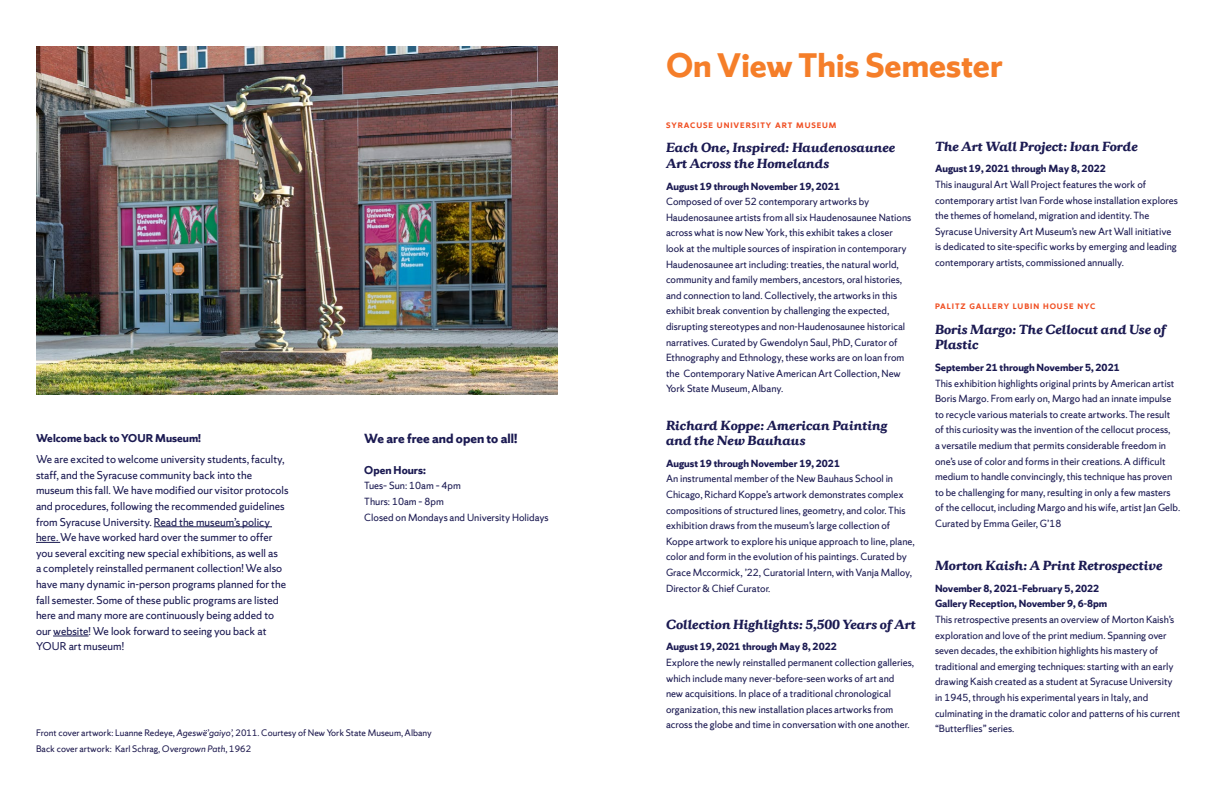
<style>
.page{position:relative;width:1224px;height:792px;background:#fff}
.page>*{position:absolute;margin:0;border:0;box-sizing:border-box;transform-origin:0 0}
.t1{font:700 36px "Sherman Sans";color:#f57e29}
.t2{font:italic 700 14px/15.6px "Sherman Serif";color:#1b1a52}
.t3{font:700 14px "Sherman Sans";color:#1b1a52}
.t4{font:12px/15.6px "Sherman Sans";color:#1b1a52}
.t5{font:700 12px "Sherman Sans";color:#1b1a52}
.t6{font:11px/15.6px "Sherman Sans";color:#1b1a52}
.t7{font:700 11px/15.6px "Sherman Sans";color:#1b1a52}
.t8{font:10px/16.8px "Sherman Sans";color:#201c50}
.t9{font:700 8.4px "Sherman Sans";letter-spacing:.105em;color:#f05125}
.s1{color:#1a1a52}
.s2{font-style:italic}
</style>
<div class="page">
<hr style="left:154px;top:526px;width:118px;height:1px;background:#1a1a52">
<svg style="left:36px;top:542px;width:24px;height:1px"></svg>
<hr style="left:53px;top:636px;width:36px;height:1px;background:#1a1a52">
<img style="left:36px;top:46px;width:522px;height:348px">
<p class="t5" style="left:36px;top:430px;width:167px">Welcome back to YOUR Museum!</p>
<p class="t4" style="left:36px;top:451px;width:254px">We are excited to welcome university students, faculty, staff, and the Syracuse community back into the museum this fall. We have modified our visitor protocols and procedures, following the recommended guidelines from Syracuse University. <span class="s1">Read the museum’s policy here.</span> We have worked hard over the summer to offer you several exciting new special exhibitions, as well as<br>a completely reinstalled permanent collection! We also have many dynamic in-person programs planned for the fall semester. Some of these public programs are listed here and many more are continuously being added to our <span class="s1">website</span>! We look forward to seeing you back at YOUR art museum!</p>
<p class="t3" style="left:364px;top:430px;width:155px">We are free and open to all!</p>
<p class="t5" style="left:364px;top:463px;width:63px">Open Hours:</p>
<p class="t6" style="left:364px;top:478px;width:186px">Tues– Sun: 10am – 4pm<br>Thurs: 10am – 8pm<br>Closed on Mondays and University Holidays</p>
<p class="t8" style="left:36px;top:724px;width:397px">Front cover artwork: Luanne Redeye, <span class="s2">Ageswë’gaiyo’,</span> 2011. Courtesy of New York State Museum, Albany<br>Back cover artwork: Karl Schrag, <span class="s2">Overgrown Path</span>, 1962</p>
<h1 class="t1" style="left:666px;top:43px;width:338px">On View This Semester</h1>
<p class="t9" style="left:666px;top:120px;width:172px">SYRACUSE UNIVERSITY ART MUSEUM</p>
<p class="t2" style="left:666px;top:140px;width:231px">Each One, Inspired: Haudenosaunee<br>Art Across the Homelands</p>
<p class="t7" style="left:666px;top:178px;width:176px">August 19 through November 19, 2021</p>
<p class="t6" style="left:666px;top:194px;width:247px">Composed of over 52 contemporary artworks by Haudenosaunee artists from all six Haudenosaunee Nations across what is now New York, this exhibit takes a closer look at the multiple sources of inspiration in contemporary Haudenosaunee art including: treaties, the natural world, community and family members, ancestors, oral histories, and connection to land. Collectively, the artworks in this exhibit break convention by challenging the expected, disrupting stereotypes and non-Haudenosaunee historical narratives. Curated by Gwendolyn Saul, PhD, Curator of Ethnography and Ethnology, these works are on loan from the Contemporary Native American Art Collection, New York State Museum, Albany.</p>
<p class="t2" style="left:666px;top:417px;width:223px">Richard Koppe: American Painting and the New Bauhaus</p>
<p class="t7" style="left:666px;top:455px;width:176px">August 19 through November 19, 2021</p>
<p class="t6" style="left:666px;top:471px;width:250px">An instrumental member of the New Bauhaus School in Chicago, Richard Koppe’s artwork demonstrates complex compositions of structured lines, geometry, and color. This exhibition draws from the museum’s large collection of Koppe artwork to explore his unique approach to line, plane, color and form in the evolution of his paintings. Curated by Grace Mccormick, ’22, Curatorial Intern, with Vanja Malloy, Director &amp; Chief Curator.</p>
<p class="t2" style="left:666px;top:616px;width:251px">Collection Highlights: 5,500 Years of Art</p>
<p class="t7" style="left:666px;top:639px;width:172px">August 19, 2021 through May 8, 2022</p>
<p class="t6" style="left:666px;top:655px;width:250px">Explore the newly reinstalled permanent collection galleries, which include many never-before-seen works of art and new acquisitions. In place of a traditional chronological organization, this new installation places artworks from across the globe and time in conversation with one another.</p>
<p class="t2" style="left:935px;top:138px;width:204px">The Art Wall Project: Ivan Forde</p>
<p class="t7" style="left:935px;top:161px;width:172px">August 19, 2021 through May 8, 2022</p>
<p class="t6" style="left:935px;top:177px;width:244px">This inaugural Art Wall Project features the work of contemporary artist Ivan Forde whose installation explores the themes of homeland, migration and identity. The Syracuse University Art Museum’s new Art Wall initiative is dedicated to site-specific works by emerging and leading contemporary artists, commissioned annually.</p>
<p class="t9" style="left:935px;top:301px;width:162px">PALITZ GALLERY LUBIN HOUSE NYC</p>
<p class="t2" style="left:935px;top:321px;width:232px">Boris Margo: The Cellocut and Use of<br>Plastic</p>
<p class="t7" style="left:935px;top:360px;width:186px">September 21 through November 5, 2021</p>
<p class="t6" style="left:935px;top:375px;width:247px">This exhibition highlights original prints by American artist Boris Margo. From early on, Margo had an innate impulse to recycle various materials to create artworks. The result of this curiosity was the invention of the cellocut process,<br>a versatile medium that permits considerable freedom in one’s use of color and forms in their creations. A difficult medium to handle convincingly, this technique has proven to be challenging for many, resulting in only a few masters of the cellocut, including Margo and his wife, artist Jan Gelb.<br>Curated by Emma Geiler, G’18</p>
<p class="t2" style="left:935px;top:558px;width:229px">Morton Kaish: A Print Retrospective</p>
<p class="t7" style="left:935px;top:580px;width:174px">November 8, 2021–February 5, 2022<br>Gallery Reception, November 9, 6-8pm</p>
<p class="t6" style="left:935px;top:612px;width:247px">This retrospective presents an overview of Morton Kaish’s exploration and love of the print medium. Spanning over seven decades, the exhibition highlights his mastery of traditional and emerging techniques: starting with an early drawing Kaish created as a student at Syracuse University in 1945, through his experimental years in Italy, and culminating in the dramatic color and patterns of his current “Butterflies” series.</p>
</div>
